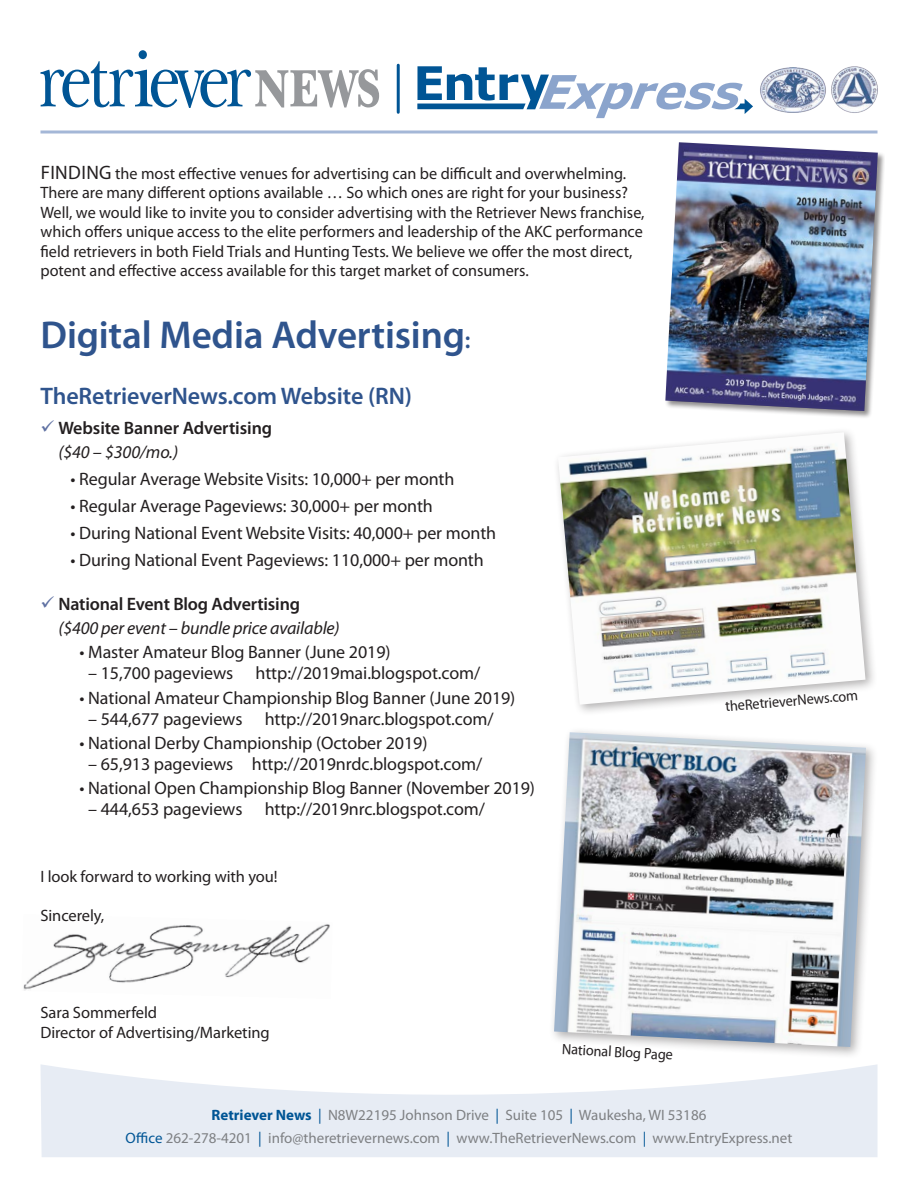
<style>
.page{position:relative;width:918px;height:1188px;background:#fff}
.page>*{position:absolute;margin:0;border:0;box-sizing:border-box;transform-origin:0 0}
.Body_Text{font:600 39px "Myriad Pro";letter-spacing:-.005em;color:#2f548d}
.Body_Text-2{font:600 24px "Myriad Pro";letter-spacing:-.005em;color:#2f548d}
.Body_Text-3{font:18px "Myriad Pro";letter-spacing:-.005em;color:#231f20}
.Body_Text-4{font:italic 18px/24px "Myriad Pro";letter-spacing:-.01em;color:#231f20}
.Body_Text-5{font:600 18px/24px "Myriad Pro";letter-spacing:-.005em;color:#231f20}
.Body_Text-6{font:16.5px/19.5px "Myriad Pro";color:#231f20}
.t1{font:15px "Myriad Pro";color:#7e8083}
.Body_Text-7{font:15px "Myriad Pro";color:#231f20;scale:.95 1}
.s1{font-size:19.5px}
.s2{font-size:24px}
.s3{color:#5e70a2}
.s4{font-weight:400;font-style:italic}
.s5{font-weight:600;font-style:normal}
.s6{font-weight:700;color:#005595}
.s7{color:#005595}
</style>
<div class="page">
<hr style="left:397px;top:65px;width:3px;height:47px;background:#005595">
<img style="left:760px;top:67px;width:66px;height:46px">
<img style="left:831px;top:66px;width:47px;height:47px">
<svg style="left:417px;top:66px;width:336px;height:52px"></svg>
<svg style="left:41px;top:50px;width:338px;height:58px"></svg>
<svg style="left:40px;top:130px;width:838px;height:4px;background:#bac8e0"></svg>
<div style="left:664px;top:141px;width:221px;height:278px;background:#231f20;opacity:.5"></div>
<img style="left:665px;top:142px;width:213px;height:269px">
<svg style="left:40px;top:1064px;width:838px;height:93px;fill:#e7ecf4"></svg>
<img style="left:23px;top:924px;width:307px;height:67px">
<div style="left:553px;top:427px;width:324px;height:290px;background:#231f20;opacity:.35"></div>
<img style="left:558px;top:432px;width:308px;height:273px">
<div style="left:549px;top:727px;width:329px;height:333px;background:#231f20;opacity:.35"></div>
<img style="left:554px;top:732px;width:312px;height:315px">
<p class="Body_Text-6" style="left:40px;top:163px;width:606px"><span class="s1">FINDING</span> the most effective venues for advertising can be difficult and overwhelming.<br>There are many different options available … So which ones are right for your business?<br>Well, we would like to invite you to consider advertising with the Retriever News franchise, which offers unique access to the elite performers and leadership of the AKC performance field retrievers in both Field Trials and Hunting Tests. We believe we offer the most direct, potent and effective access available for this target market of consumers.</p>
<p class="Body_Text" style="left:40px;top:310px;width:432px">Digital Media Advertising<span class="s2">:</span></p>
<p class="Body_Text-2" style="left:41px;top:381px;width:373px">TheRetrieverNews.com Website (RN)</p>
<p class="Body_Text-5" style="left:58px;top:416px;width:215px;text-indent:-18px"><span class="s3">✓</span> Website Banner Advertising <span class="s4">($40 – $300/mo.)</span></p>
<p class="Body_Text-3" style="left:70px;top:468px;width:385px">• Regular Average Website Visits: 10,000+ per month</p>
<p class="Body_Text-3" style="left:71px;top:495px;width:364px">• Regular Average Pageviews: 30,000+ per month</p>
<p class="Body_Text-3" style="left:71px;top:522px;width:427px">• During National Event Website Visits: 40,000+ per month</p>
<p class="Body_Text-3" style="left:71px;top:549px;width:415px">• During National Event Pageviews: 110,000+ per month</p>
<p class="Body_Text-4" style="left:58px;top:592px;width:283px;text-indent:-18px"><span class="s3">✓</span> <span class="s5">National Event Blog Advertising </span>($400 per event – bundle price available)</p>
<p class="Body_Text-3" style="left:80px;top:641px;width:313px">• Master Amateur Blog Banner (June 2019)</p>
<p class="Body_Text-3" style="left:88px;top:662px;width:394px">– 15,700 pageviews http://2019mai.blogspot.com/</p>
<p class="Body_Text-3" style="left:80px;top:686px;width:437px">• National Amateur Championship Blog Banner (June 2019)</p>
<p class="Body_Text-3" style="left:88px;top:708px;width:407px">– 544,677 pageviews http://2019narc.blogspot.com/</p>
<p class="Body_Text-3" style="left:80px;top:732px;width:349px">• National Derby Championship (October 2019)</p>
<p class="Body_Text-3" style="left:88px;top:753px;width:396px">– 65,913 pageviews http://2019nrdc.blogspot.com/</p>
<p class="Body_Text-3" style="left:80px;top:777px;width:457px">• National Open Championship Blog Banner (November 2019)</p>
<p class="Body_Text-3" style="left:88px;top:798px;width:398px">– 444,653 pageviews http://2019nrc.blogspot.com/</p>
<p class="Body_Text-6" style="left:40px;top:866px;width:239px">I look forward to working with you!</p>
<p class="Body_Text-6" style="left:40px;top:905px;width:65px">Sincerely,</p>
<p class="Body_Text-6" style="left:40px;top:1002px;width:118px">Sara Sommerfeld</p>
<p class="Body_Text-6" style="left:40px;top:1022px;width:231px">Director of Advertising/Marketing</p>
<p class="Body_Text-7" style="left:563px;top:1040px;width:118px;rotate:3deg">National Blog Page</p>
<p class="Body_Text-7" style="left:725px;top:697px;width:142px;rotate:-5deg">theRetrieverNews.com</p>
<p class="t1" style="left:212px;top:1106px;width:496px"><span class="s6">Retriever News</span> <span class="s7">|</span> N8W22195 Johnson Drive <span class="s7">|</span> Suite 105 <span class="s7">|</span> Waukesha, WI 53186</p>
<p class="t1" style="left:126px;top:1128px;width:668px"><span class="s7">Office</span> 262-278-4201 <span class="s7">|</span> info@theretrievernews.com <span class="s7">|</span> www.TheRetrieverNews.com <span class="s7">|</span> www.EntryExpress.net</p>
</div>
